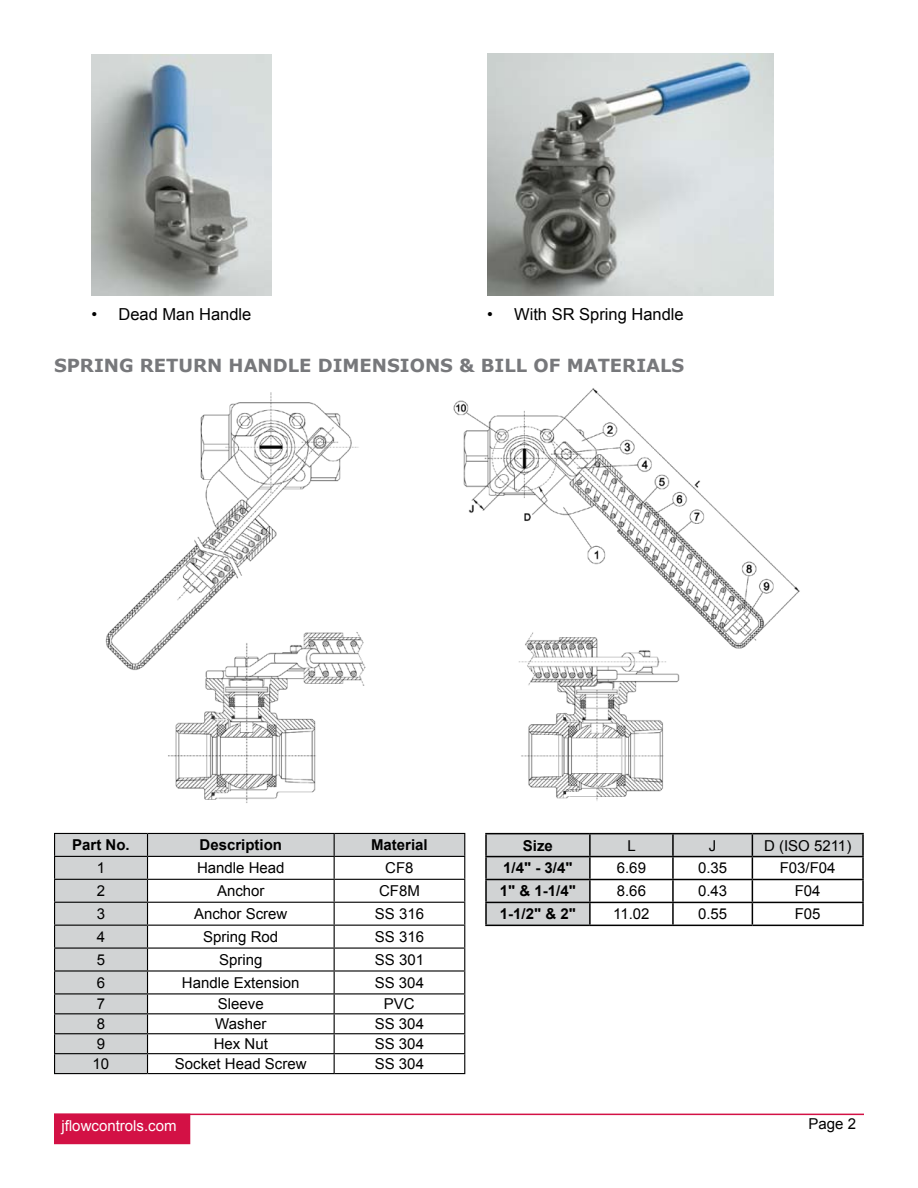
<style>
.page{position:relative;width:918px;height:1188px;background:#fff}
.page>*{position:absolute;margin:0;border:0;box-sizing:border-box;transform-origin:0 0}
.t1{font:700 18px "Verdana";color:#77787b}
.t2{font:16.5px "Arial";color:#000}
.t3{font:15px "Arial";color:#000}
.t4{font:700 15px "Arial";color:#000}
.t5{font:15px "Arial";color:#fff}
</style>
<div class="page">
<div style="left:54px;top:1114px;width:136px;height:30px;background:#d31145"></div>
<hr style="left:54px;top:1114px;width:810px;height:1px;background:#d31145">
<img style="left:92px;top:54px;width:179px;height:242px">
<img style="left:487px;top:54px;width:287px;height:241px">
<img style="left:66px;top:388px;width:737px;height:449px">
<div style="left:55px;top:834px;width:409px;height:239px;background:#d1d3d4"></div>
<svg style="left:148px;top:857px;width:316px;height:216px"></svg>
<hr style="left:54px;top:833px;width:94px;height:1px;background:#000">
<hr style="left:148px;top:833px;width:186px;height:1px;background:#000">
<hr style="left:334px;top:833px;width:131px;height:1px;background:#000">
<hr style="left:54px;top:856px;width:94px;height:1px;background:#000">
<hr style="left:148px;top:856px;width:186px;height:1px;background:#000">
<hr style="left:334px;top:856px;width:131px;height:1px;background:#000">
<hr style="left:54px;top:879px;width:94px;height:1px;background:#000">
<hr style="left:148px;top:879px;width:186px;height:1px;background:#000">
<hr style="left:334px;top:879px;width:131px;height:1px;background:#000">
<hr style="left:54px;top:902px;width:94px;height:1px;background:#000">
<hr style="left:148px;top:902px;width:186px;height:1px;background:#000">
<hr style="left:334px;top:902px;width:131px;height:1px;background:#000">
<hr style="left:54px;top:925px;width:94px;height:1px;background:#000">
<hr style="left:148px;top:925px;width:186px;height:1px;background:#000">
<hr style="left:334px;top:925px;width:131px;height:1px;background:#000">
<hr style="left:54px;top:948px;width:94px;height:1px;background:#000">
<hr style="left:148px;top:948px;width:186px;height:1px;background:#000">
<hr style="left:334px;top:948px;width:131px;height:1px;background:#000">
<hr style="left:54px;top:970px;width:94px;height:2px;background:#000">
<hr style="left:148px;top:970px;width:186px;height:2px;background:#000">
<hr style="left:334px;top:970px;width:131px;height:2px;background:#000">
<hr style="left:54px;top:993px;width:94px;height:1px;background:#000">
<hr style="left:148px;top:993px;width:186px;height:1px;background:#000">
<hr style="left:334px;top:993px;width:131px;height:1px;background:#000">
<hr style="left:54px;top:1013px;width:94px;height:1px;background:#000">
<hr style="left:148px;top:1013px;width:186px;height:1px;background:#000">
<hr style="left:334px;top:1013px;width:131px;height:1px;background:#000">
<hr style="left:54px;top:1033px;width:94px;height:1px;background:#000">
<hr style="left:148px;top:1033px;width:186px;height:1px;background:#000">
<hr style="left:334px;top:1033px;width:131px;height:1px;background:#000">
<hr style="left:54px;top:1053px;width:94px;height:1px;background:#000">
<svg style="left:54px;top:834px;width:1px;height:239px"></svg>
<hr style="left:148px;top:1053px;width:186px;height:1px;background:#000">
<svg style="left:147px;top:834px;width:1px;height:239px"></svg>
<hr style="left:334px;top:1053px;width:131px;height:1px;background:#000">
<svg style="left:334px;top:834px;width:1px;height:239px"></svg>
<svg style="left:464px;top:834px;width:1px;height:239px"></svg>
<hr style="left:54px;top:1073px;width:94px;height:1px;background:#000">
<hr style="left:148px;top:1073px;width:186px;height:1px;background:#000">
<hr style="left:334px;top:1073px;width:131px;height:1px;background:#000">
<hr style="left:485px;top:833px;width:105px;height:1px;background:#000">
<hr style="left:485px;top:834px;width:2px;height:22px;background:#000">
<hr style="left:590px;top:833px;width:83px;height:1px;background:#000">
<hr style="left:673px;top:833px;width:79px;height:1px;background:#000">
<hr style="left:752px;top:833px;width:112px;height:1px;background:#000">
<hr style="left:862px;top:834px;width:2px;height:22px;background:#000">
<hr style="left:485px;top:856px;width:105px;height:1px;background:#000">
<hr style="left:485px;top:857px;width:2px;height:22px;background:#000">
<hr style="left:752px;top:856px;width:112px;height:1px;background:#000">
<hr style="left:862px;top:857px;width:2px;height:22px;background:#000">
<hr style="left:485px;top:879px;width:105px;height:1px;background:#000">
<hr style="left:485px;top:880px;width:2px;height:22px;background:#000">
<hr style="left:752px;top:879px;width:112px;height:1px;background:#000">
<hr style="left:862px;top:880px;width:2px;height:22px;background:#000">
<hr style="left:485px;top:902px;width:105px;height:1px;background:#000">
<hr style="left:485px;top:903px;width:2px;height:22px;background:#000">
<hr style="left:752px;top:902px;width:112px;height:1px;background:#000">
<svg style="left:486px;top:834px;width:377px;height:91px"></svg>
<hr style="left:862px;top:903px;width:2px;height:22px;background:#000">
<hr style="left:485px;top:925px;width:105px;height:1px;background:#000">
<hr style="left:590px;top:925px;width:83px;height:1px;background:#000">
<hr style="left:673px;top:925px;width:79px;height:1px;background:#000">
<hr style="left:752px;top:925px;width:112px;height:1px;background:#000">
<p class="t2" style="left:92px;top:305px;width:161px">• Dead Man Handle</p>
<p class="t2" style="left:487px;top:305px;width:198px">• With SR Spring Handle</p>
<p class="t1" style="left:54px;top:354px;width:632px">SPRING RETURN HANDLE DIMENSIONS &amp; BILL OF MATERIALS</p>
<p class="t4" style="left:72px;top:837px;width:59px">Part No.</p>
<p class="t4" style="left:200px;top:837px;width:84px">Description</p>
<p class="t4" style="left:371px;top:837px;width:58px">Material</p>
<p class="t3" style="left:97px;top:860px;width:10px">1</p>
<p class="t3" style="left:197px;top:860px;width:89px">Handle Head</p>
<p class="t3" style="left:385px;top:860px;width:30px">CF8</p>
<p class="t3" style="left:97px;top:883px;width:10px">2</p>
<p class="t3" style="left:217px;top:883px;width:49px">Anchor</p>
<p class="t3" style="left:379px;top:883px;width:42px">CF8M</p>
<p class="t3" style="left:97px;top:906px;width:10px">3</p>
<p class="t3" style="left:194px;top:906px;width:95px">Anchor Screw</p>
<p class="t3" style="left:375px;top:906px;width:51px">SS 316</p>
<p class="t3" style="left:97px;top:928px;width:10px">4</p>
<p class="t3" style="left:203px;top:928px;width:77px">Spring Rod</p>
<p class="t3" style="left:375px;top:928px;width:51px">SS 316</p>
<p class="t3" style="left:97px;top:951px;width:10px">5</p>
<p class="t3" style="left:219px;top:951px;width:45px">Spring</p>
<p class="t3" style="left:375px;top:951px;width:51px">SS 301</p>
<p class="t3" style="left:97px;top:974px;width:10px">6</p>
<p class="t3" style="left:182px;top:974px;width:119px">Handle Extension</p>
<p class="t3" style="left:375px;top:974px;width:51px">SS 304</p>
<p class="t3" style="left:97px;top:996px;width:10px">7</p>
<p class="t3" style="left:218px;top:996px;width:47px">Sleeve</p>
<p class="t3" style="left:384px;top:996px;width:32px">PVC</p>
<p class="t3" style="left:97px;top:1016px;width:10px">8</p>
<p class="t3" style="left:215px;top:1016px;width:53px">Washer</p>
<p class="t3" style="left:375px;top:1016px;width:51px">SS 304</p>
<p class="t3" style="left:97px;top:1036px;width:10px">9</p>
<p class="t3" style="left:214px;top:1036px;width:56px">Hex Nut</p>
<p class="t3" style="left:375px;top:1036px;width:51px">SS 304</p>
<p class="t3" style="left:93px;top:1056px;width:18px">10</p>
<p class="t3" style="left:175px;top:1056px;width:133px">Socket Head Screw</p>
<p class="t3" style="left:375px;top:1056px;width:51px">SS 304</p>
<p class="t4" style="left:523px;top:837px;width:32px">Size</p>
<p class="t3" style="left:628px;top:837px;width:10px">L</p>
<p class="t3" style="left:709px;top:837px;width:9px">J</p>
<p class="t3" style="left:764px;top:837px;width:89px">D (ISO 5211)</p>
<p class="t4" style="left:503px;top:860px;width:71px">1/4" - 3/4"</p>
<p class="t3" style="left:617px;top:860px;width:31px">6.69</p>
<p class="t3" style="left:698px;top:860px;width:31px">0.35</p>
<p class="t3" style="left:780px;top:860px;width:57px">F03/F04</p>
<p class="t4" style="left:500px;top:883px;width:77px">1" &amp; 1-1/4"</p>
<p class="t3" style="left:617px;top:883px;width:31px">8.66</p>
<p class="t3" style="left:698px;top:883px;width:31px">0.43</p>
<p class="t3" style="left:795px;top:883px;width:27px">F04</p>
<p class="t4" style="left:500px;top:906px;width:77px">1-1/2" &amp; 2"</p>
<p class="t3" style="left:613px;top:906px;width:38px">11.02</p>
<p class="t3" style="left:698px;top:906px;width:31px">0.55</p>
<p class="t3" style="left:795px;top:906px;width:27px">F05</p>
<p class="t5" style="left:62px;top:1117px;width:117px">jflowcontrols.com</p>
<p class="t3" style="left:809px;top:1116px;width:49px">Page 2</p>
</div>
